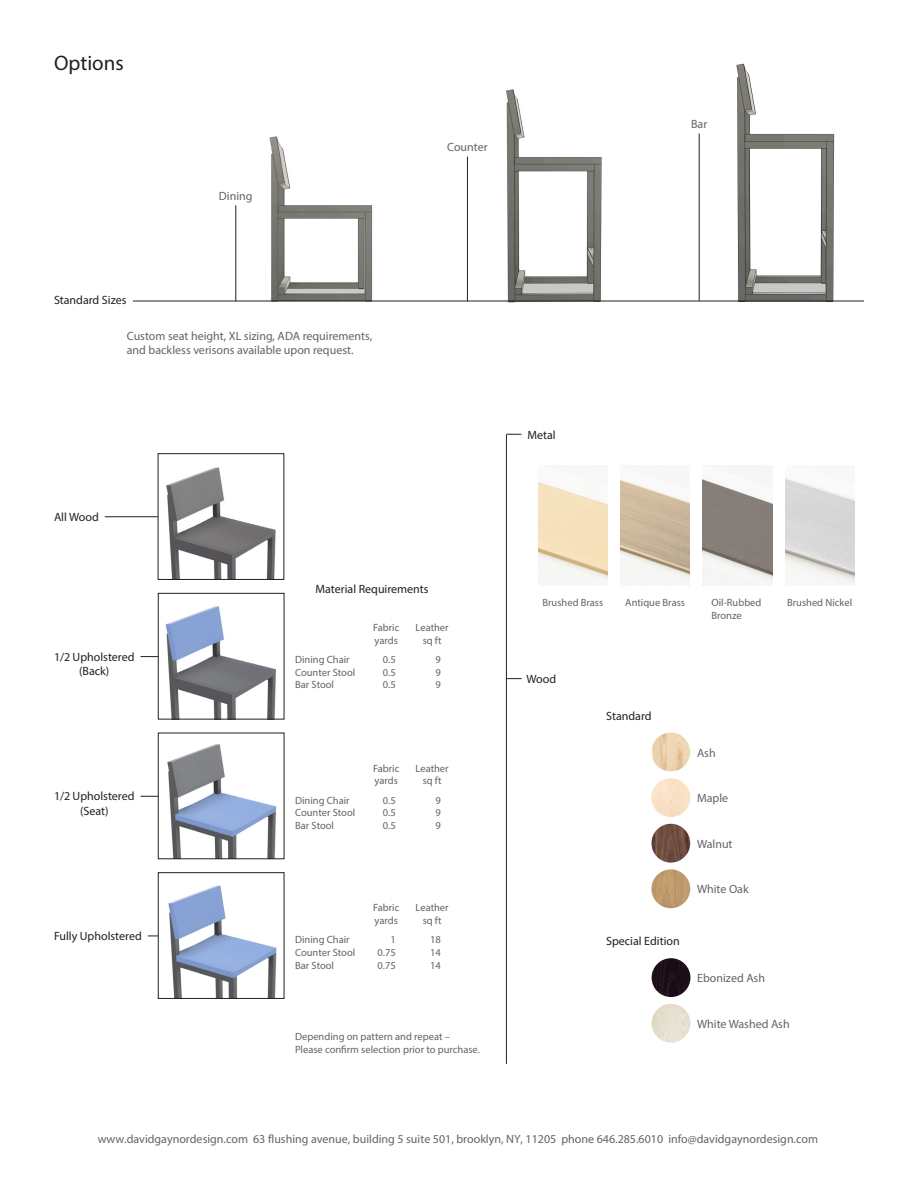
<style>
.page{position:relative;width:918px;height:1188px;background:#fff}
.page>*{position:absolute;margin:0;border:0;box-sizing:border-box;transform-origin:0 0}
.t1{font:21px "Myriad Pro";color:#231f20}
.t2{font:12px "Myriad Pro";color:#636366}
.t3{font:12px "Myriad Pro";color:#231f20}
.t4{font:10.5px "Myriad Pro";color:#636366}
</style>
<div class="page">
<img style="left:233px;top:136px;width:166px;height:165px">
<img style="left:445px;top:89px;width:189px;height:214px">
<img style="left:689px;top:63px;width:175px;height:238px">
<hr style="left:467px;top:157px;width:1px;height:144px;background:#231f20">
<hr style="left:699px;top:134px;width:1px;height:167px;background:#231f20">
<hr style="left:236px;top:205px;width:1px;height:96px;background:#231f20">
<hr style="left:133px;top:301px;width:731px;height:1px;background:#231f20">
<img style="left:166px;top:467px;width:110px;height:111px">
<hr style="left:105px;top:516px;width:53px;height:1px;background:#231f20">
<div style="left:158px;top:453px;width:126px;height:127px;border:1px solid #231f20"></div>
<img style="left:165px;top:606px;width:111px;height:111px">
<svg style="left:141px;top:656px;width:17px;height:1px"></svg>
<div style="left:158px;top:593px;width:126px;height:126px;border:1px solid #231f20"></div>
<img style="left:167px;top:744px;width:110px;height:113px">
<svg style="left:141px;top:796px;width:17px;height:1px"></svg>
<div style="left:158px;top:733px;width:126px;height:126px;border:1px solid #231f20"></div>
<img style="left:168px;top:885px;width:109px;height:112px">
<div style="left:158px;top:872px;width:126px;height:127px;border:1px solid #231f20"></div>
<hr style="left:506px;top:434px;width:1px;height:630px;background:#231f20">
<svg style="left:506px;top:434px;width:15px;height:1px"></svg>
<svg style="left:507px;top:678px;width:15px;height:1px"></svg>
<img style="left:651px;top:778px;width:39px;height:39px;border-radius:19px">
<img style="left:651px;top:869px;width:39px;height:39px;border-radius:19px">
<img style="left:651px;top:733px;width:39px;height:38px;border-radius:19px">
<img style="left:651px;top:824px;width:39px;height:39px;border-radius:19px">
<img style="left:652px;top:1004px;width:38px;height:39px;border-radius:19px">
<img style="left:652px;top:958px;width:38px;height:39px;border-radius:19px">
<img style="left:621px;top:466px;width:69px;height:119px">
<img style="left:703px;top:466px;width:69px;height:119px">
<img style="left:785px;top:476px;width:69px;height:109px">
<img style="left:538px;top:466px;width:69px;height:119px">
<p class="t1" style="left:54px;top:50px;width:71px">Options</p>
<p class="t3" style="left:54px;top:292px;width:74px">Standard Sizes</p>
<p class="t2" style="left:219px;top:189px;width:35px">Dining</p>
<p class="t2" style="left:127px;top:328px;width:247px">Custom seat height, XL sizing, ADA requirements,</p>
<p class="t2" style="left:127px;top:343px;width:228px">and backless verisons available upon request.</p>
<p class="t2" style="left:447px;top:139px;width:42px">Counter</p>
<p class="t3" style="left:54px;top:510px;width:46px">All Wood</p>
<p class="t3" style="left:315px;top:582px;width:115px">Material Requirements</p>
<p class="t3" style="left:54px;top:649px;width:82px">1/2 Upholstered</p>
<p class="t3" style="left:79px;top:664px;width:32px">(Back)</p>
<p class="t4" style="left:295px;top:653px;width:56px">Dining Chair</p>
<p class="t4" style="left:295px;top:666px;width:62px">Counter Stool</p>
<p class="t4" style="left:295px;top:678px;width:40px">Bar Stool</p>
<p class="t4" style="left:373px;top:621px;width:28px">Fabric</p>
<p class="t4" style="left:375px;top:634px;width:25px">yards</p>
<p class="t4" style="left:383px;top:653px;width:14px">0.5</p>
<p class="t4" style="left:383px;top:666px;width:14px">0.5</p>
<p class="t4" style="left:383px;top:678px;width:14px">0.5</p>
<p class="t4" style="left:416px;top:621px;width:35px">Leather</p>
<p class="t4" style="left:423px;top:634px;width:20px">sq ft</p>
<p class="t4" style="left:436px;top:653px;width:7px">9</p>
<p class="t4" style="left:436px;top:666px;width:7px">9</p>
<p class="t4" style="left:436px;top:678px;width:7px">9</p>
<p class="t3" style="left:54px;top:789px;width:82px">1/2 Upholstered</p>
<p class="t3" style="left:80px;top:803px;width:30px">(Seat)</p>
<p class="t4" style="left:295px;top:794px;width:56px">Dining Chair</p>
<p class="t4" style="left:295px;top:806px;width:62px">Counter Stool</p>
<p class="t4" style="left:295px;top:819px;width:40px">Bar Stool</p>
<p class="t4" style="left:373px;top:762px;width:28px">Fabric</p>
<p class="t4" style="left:375px;top:774px;width:25px">yards</p>
<p class="t4" style="left:383px;top:794px;width:14px">0.5</p>
<p class="t4" style="left:383px;top:806px;width:14px">0.5</p>
<p class="t4" style="left:383px;top:819px;width:14px">0.5</p>
<p class="t4" style="left:416px;top:762px;width:35px">Leather</p>
<p class="t4" style="left:423px;top:774px;width:20px">sq ft</p>
<p class="t4" style="left:436px;top:794px;width:7px">9</p>
<p class="t4" style="left:436px;top:806px;width:7px">9</p>
<p class="t4" style="left:436px;top:819px;width:7px">9</p>
<p class="t3" style="left:54px;top:929px;width:89px">Fully Upholstered</p>
<p class="t4" style="left:295px;top:933px;width:56px">Dining Chair</p>
<p class="t4" style="left:295px;top:946px;width:62px">Counter Stool</p>
<p class="t4" style="left:295px;top:959px;width:40px">Bar Stool</p>
<p class="t4" style="left:373px;top:901px;width:28px">Fabric</p>
<p class="t4" style="left:375px;top:914px;width:25px">yards</p>
<p class="t4" style="left:390px;top:933px;width:7px">1</p>
<p class="t4" style="left:378px;top:946px;width:20px">0.75</p>
<p class="t4" style="left:378px;top:959px;width:20px">0.75</p>
<p class="t4" style="left:416px;top:901px;width:35px">Leather</p>
<p class="t4" style="left:423px;top:914px;width:20px">sq ft</p>
<p class="t4" style="left:430px;top:933px;width:12px">18</p>
<p class="t4" style="left:430px;top:946px;width:12px">14</p>
<p class="t4" style="left:430px;top:959px;width:12px">14</p>
<p class="t4" style="left:295px;top:1030px;width:156px">Depending on pattern and repeat –</p>
<p class="t4" style="left:295px;top:1043px;width:186px">Please confirm selection prior to purchase.</p>
<p class="t2" style="left:691px;top:116px;width:18px">Bar</p>
<p class="t3" style="left:527px;top:427px;width:30px">Metal</p>
<p class="t4" style="left:543px;top:596px;width:62px">Brushed Brass</p>
<p class="t4" style="left:625px;top:596px;width:61px">Antique Brass</p>
<p class="t4" style="left:712px;top:596px;width:51px">Oil-Rubbed</p>
<p class="t4" style="left:712px;top:609px;width:32px">Bronze</p>
<p class="t3" style="left:527px;top:672px;width:31px">Wood</p>
<p class="t3" style="left:606px;top:708px;width:47px">Standard</p>
<p class="t3" style="left:606px;top:933px;width:75px">Special Edition</p>
<p class="t2" style="left:697px;top:745px;width:20px">Ash</p>
<p class="t2" style="left:697px;top:791px;width:33px">Maple</p>
<p class="t2" style="left:697px;top:836px;width:37px">Walnut</p>
<p class="t2" style="left:697px;top:882px;width:53px">White Oak</p>
<p class="t4" style="left:787px;top:596px;width:67px">Brushed Nickel</p>
<p class="t2" style="left:697px;top:971px;width:69px">Ebonized Ash</p>
<p class="t2" style="left:697px;top:1016px;width:94px">White Washed Ash</p>
<p class="t2" style="left:98px;top:1131px;width:722px">www.davidgaynordesign.com 63 flushing avenue, building 5 suite 501, brooklyn, NY, 11205 phone 646.285.6010 info@davidgaynordesign.com</p>
</div>
